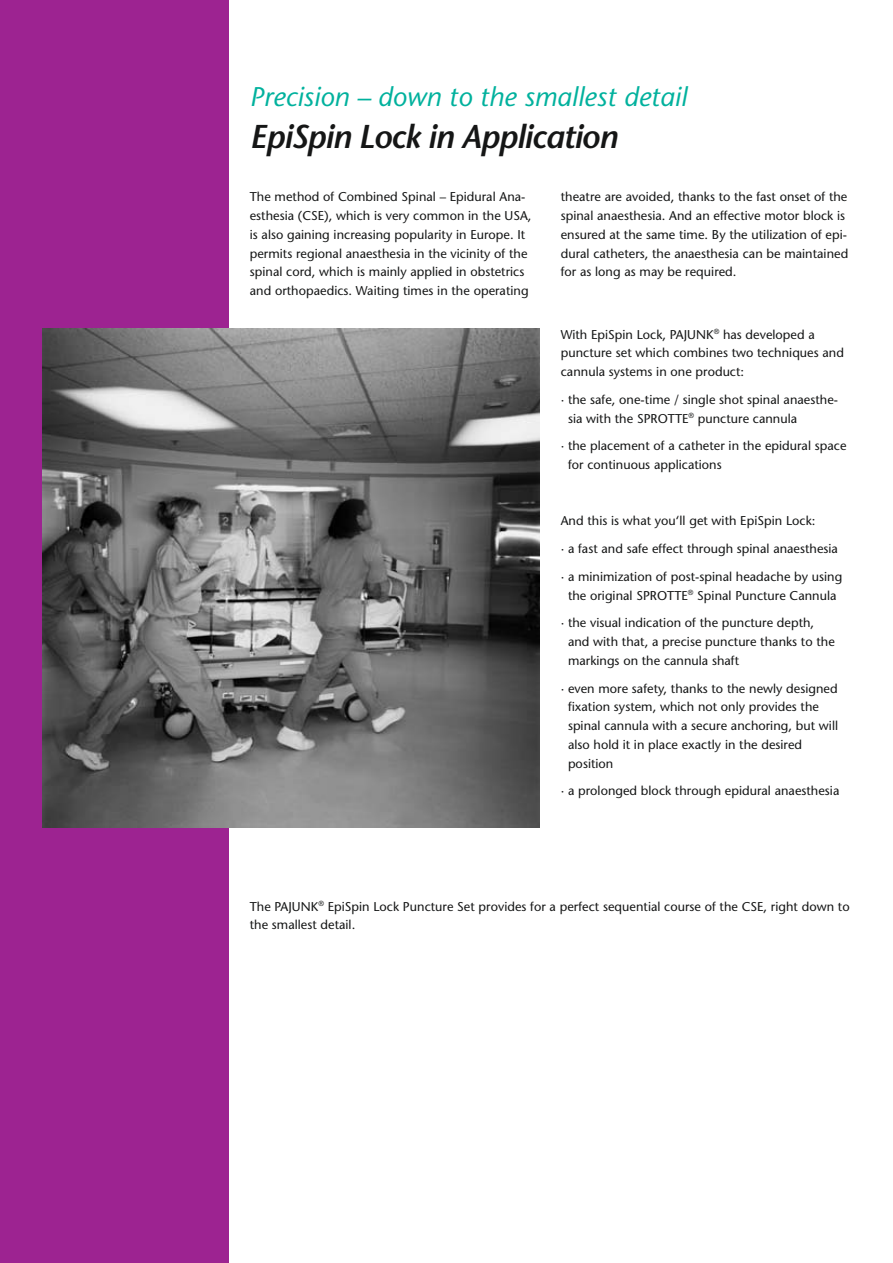
<style>
.page{position:relative;width:893px;height:1263px;background:#fff}
.page>*{position:absolute;margin:0;border:0;box-sizing:border-box;transform-origin:0 0}
.t1{font:italic 600 33px "Stone Sans";letter-spacing:-.03em;color:#151616}
.t2{font:italic 27px "Stone Sans";letter-spacing:.005em;color:#00b19d}
.t3{font:12.75px/18.8px "Stone Sans";letter-spacing:.005em;color:#151616}
</style>
<div class="page">
<div style="left:0;top:0;width:229px;height:1263px;background:#9d2391"></div>
<img style="left:43px;top:328px;width:496px;height:499px">
<h2 class="t2" style="left:250px;top:87px;width:438px">Precision – down to the smallest detail</h2>
<h1 class="t1" style="left:250px;top:124px;width:369px">EpiSpin Lock in Application</h1>
<p class="t3" style="left:250px;top:189px;width:283px">The method of Combined Spinal – Epidural Ana&shy;esthesia (CSE), which is very common in the USA, is also gaining increasing popularity in Europe. It permits regional anaesthesia in the vicinity of the spinal cord, which is mainly applied in obstetrics and orthopaedics. Waiting times in the operating</p>
<p class="t3" style="left:561px;top:326px;width:285px">With EpiSpin Lock, PAJUNK<sup>®</sup> has developed a puncture set which combines two techniques and cannula systems in one product:</p>
<p class="t3" style="left:568px;top:391px;width:272px;text-indent:-7px">· the safe, one-time / single shot spinal anaesthe&shy;sia with the SPROTTE<sup>®</sup> puncture cannula</p>
<p class="t3" style="left:568px;top:438px;width:280px;text-indent:-7px">· the placement of a catheter in the epidural space for continuous applications</p>
<p class="t3" style="left:561px;top:189px;width:289px">theatre are avoided, thanks to the fast onset of the spinal anaesthesia. And an effective motor block is ensured at the same time. By the utilization of epi&shy;dural catheters, the anaesthesia can be maintained for as long as may be required.</p>
<p class="t3" style="left:561px;top:508px;width:283px;line-height:27.8px">And this is what you‘ll get with EpiSpin Lock:<br>· a fast and safe effect through spinal anaesthesia · a minimization of post-spinal headache by using</p>
<p class="t3" style="left:561px;top:583px;width:277px;line-height:27.8px;text-indent:7px">the original SPROTTE<sup>®</sup> Spinal Puncture Cannula · the visual indication of the puncture depth,</p>
<p class="t3" style="left:568px;top:634px;width:268px">and with that, a precise puncture thanks to the markings on the cannula shaft</p>
<p class="t3" style="left:568px;top:680px;width:272px;text-indent:-7px">· even more safety, thanks to the newly designed fixation system, which not only provides the spinal cannula with a secure anchoring, but will also hold it in place exactly in the desired position</p>
<p class="t3" style="left:561px;top:783px;width:280px">· a prolonged block through epidural anaesthesia</p>
<p class="t3" style="left:250px;top:898px;width:601px">The PAJUNK<sup>®</sup> EpiSpin Lock Puncture Set provides for a perfect sequential course of the CSE, right down to the smallest detail.</p>
</div>
